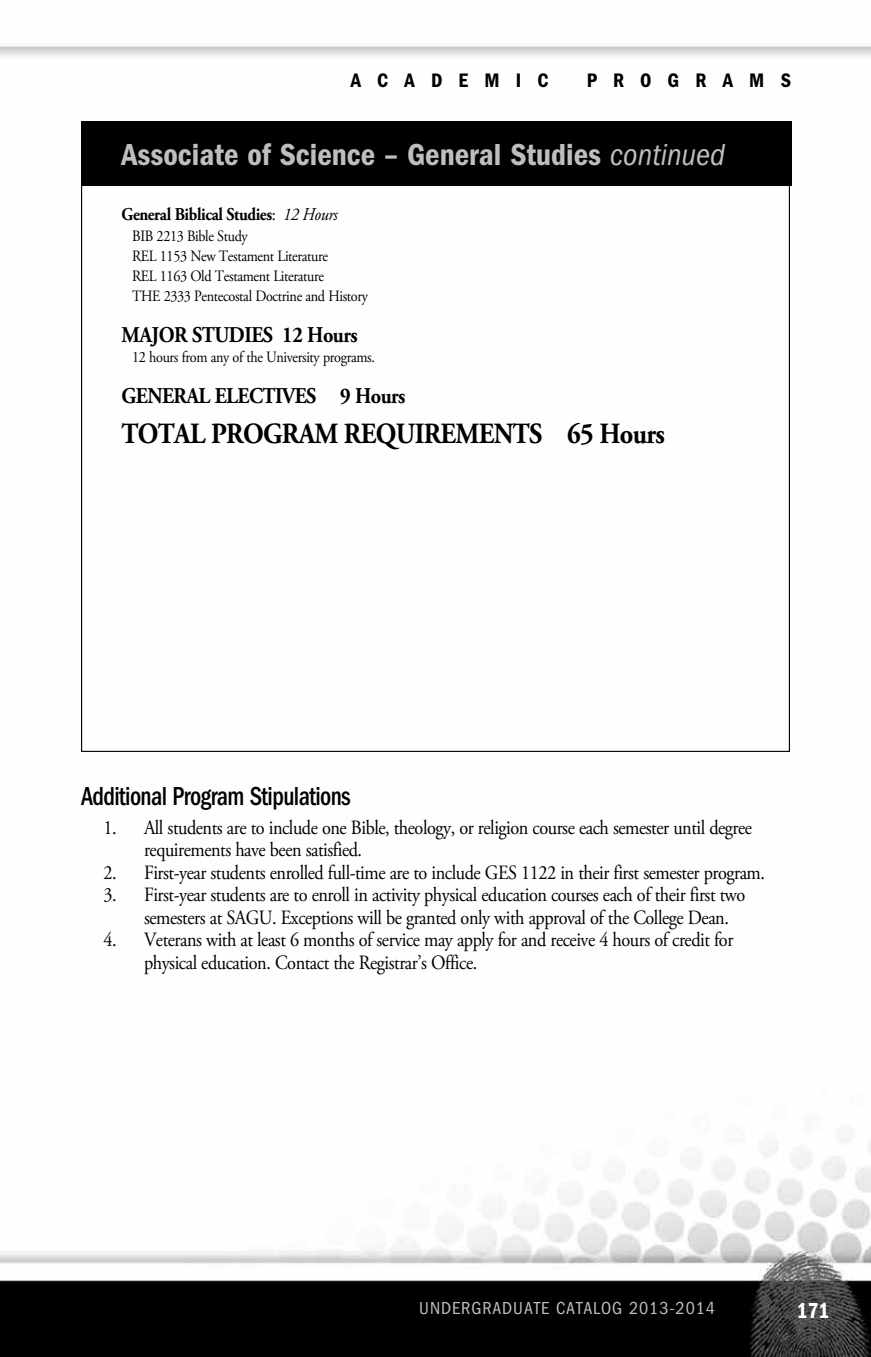
<style>
.page{position:relative;width:871px;height:1357px;background:#fff}
.page>*{position:absolute;margin:0;border:0;box-sizing:border-box;transform-origin:0 0}
.t1{font:31.5px "ITC Franklin Gothic Std Dm Cd";color:#bcbec0}
.t2{font:700 29.25px "Adobe Garamond Pro";letter-spacing:-.025em;color:#000;scale:.9 1}
.t3{font:500 condensed 27px "ITC Franklin Gothic Std";letter-spacing:-.025em;color:#000;scale:.9 1}
.t4{font:700 22.5px "Adobe Garamond Pro";letter-spacing:-.025em;color:#000;scale:.9 1}
.t5{font:22.5px "ITC Franklin Gothic Std Dm Cd";color:#fff;scale:.95 1}
.t6{font:20.25px/22.5px "Adobe Garamond Pro";letter-spacing:-.025em;color:#000;scale:.9 1}
.t7{font:20.25px "ITC Franklin Gothic Std Dm Cd";letter-spacing:.8em;color:#000}
.t8{font:700 18px "Adobe Garamond Pro";letter-spacing:-.025em;color:#000;scale:.9 1}
.t9{font:condensed 18px "ITC Franklin Gothic Std";letter-spacing:.05em;color:#bcbec0}
.t10{font:15.75px/20.2px "Adobe Garamond Pro";letter-spacing:-.025em;color:#000;scale:.9 1}
.s1{font-family:"ITC Franklin Gothic Std";font-style:italic;font-stretch:condensed}
.s2{font-weight:400}
.s3{font-weight:400;font-style:italic}
</style>
<div class="page">
<img style="left:0;top:46px;width:871px;height:1311px">
<div style="left:81px;top:122px;width:710px;height:64px;background:#000"></div>
<p class="t7" style="left:351px;top:69px;width:199px">ACADEMIC</p>
<p class="t7" style="left:587px;top:69px;width:206px">PROGRAMS</p>
<h1 class="t1" style="left:122px;top:136px;width:605px">Associate of Science – General Studies <span class="s1">continued</span></h1>
<p class="t8" style="left:122px;top:204px;width:242px">General Biblical Studies<span class="s2">:</span> <span class="s3">12 Hours</span></p>
<p class="t10" style="left:132px;top:226px;width:264px">BIB 2213 Bible Study<br>REL 1153 New Testament Literature<br>REL 1163 Old Testament Literature<br>THE 2333 Pentecostal Doctrine and History</p>
<p class="t4" style="left:122px;top:322px;width:264px">MAJOR STUDIES 12 Hours</p>
<p class="t10" style="left:132px;top:348px;width:271px">12 hours from any of the University programs.</p>
<p class="t4" style="left:122px;top:382px;width:317px">GENERAL ELECTIVES 9 Hours</p>
<h2 class="t2" style="left:122px;top:417px;width:605px">TOTAL PROGRAM REQUIREMENTS 65 Hours</h2>
<h3 class="t3" style="left:81px;top:781px;width:301px">Additional Program Stipulations</h3>
<p class="t6" style="left:144px;top:817px;width:677px;text-indent:-40px">1. All students are to include one Bible, theology, or religion course each semester until degree requirements have been satisfied.</p>
<p class="t6" style="left:104px;top:862px;width:736px">2. First-year students enrolled full-time are to include GES 1122 in their first semester program.</p>
<p class="t6" style="left:144px;top:884px;width:669px;text-indent:-40px">3. First-year students are to enroll in activity physical education courses each of their first two semesters at SAGU. Exceptions will be granted only with approval of the College Dean.</p>
<p class="t6" style="left:144px;top:929px;width:656px;text-indent:-40px">4. Veterans with at least 6 months of service may apply for and receive 4 hours of credit for physical education. Contact the Registrar’s Office.</p>
<p class="t9" style="left:419px;top:1298px;width:297px">UNDERGRADUATE CATALOG 2013-2014</p>
<p class="t5" style="left:797px;top:1298px;width:36px">171</p>
</div>
